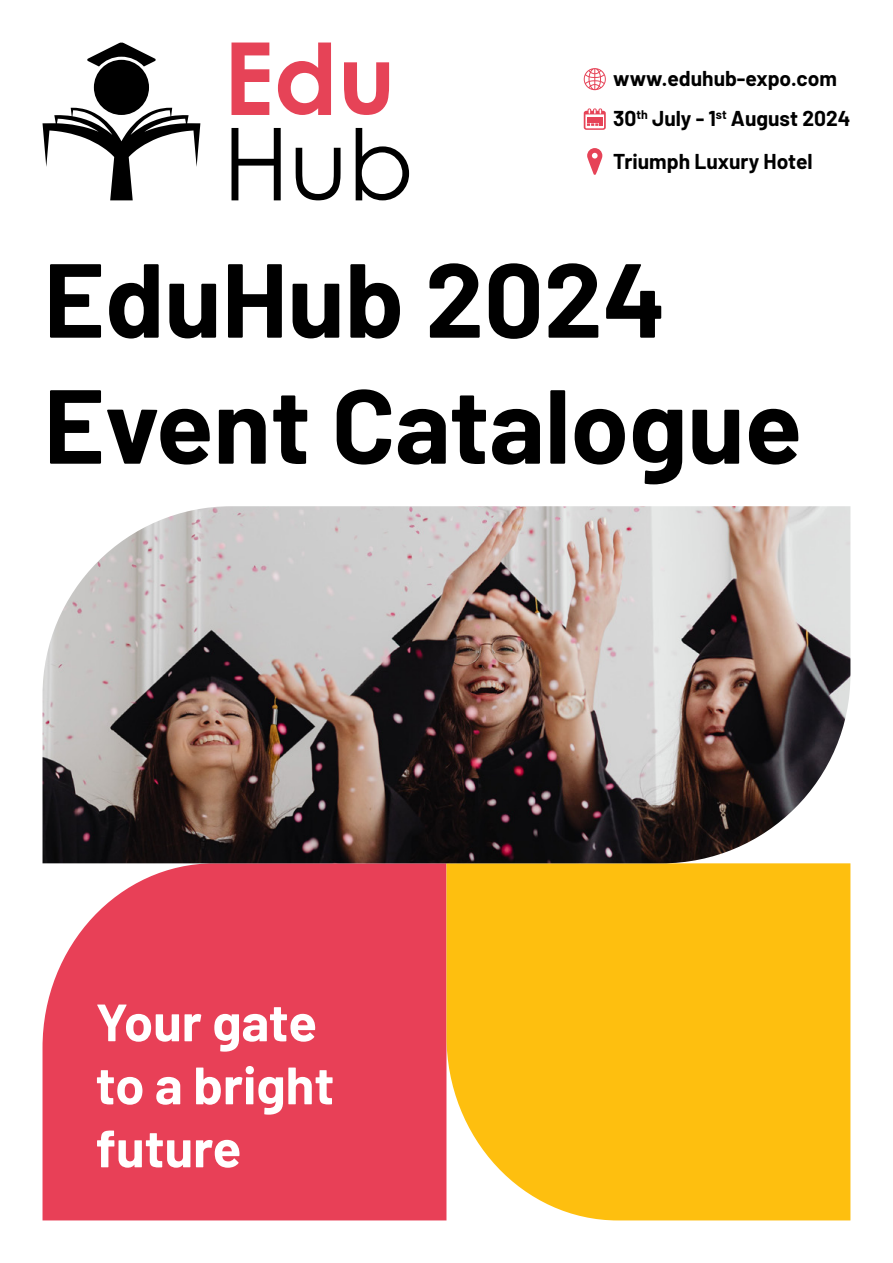
<style>
.page{position:relative;width:893px;height:1263px;background:#fff}
.page>*{position:absolute;margin:0;border:0;box-sizing:border-box;transform-origin:0 0}
.t1{font:700 105px/126px "Barlow";color:#000}
.t2{font:700 52.5px/63px "Barlow";color:#fff}
.t3{font:700 21px "Barlow";color:#000}
.t4{font:700 12.3px "Barlow";color:#000}
</style>
<div class="page">
<svg style="left:587px;top:148px;width:15px;height:27px"></svg>
<svg style="left:584px;top:108px;width:22px;height:22px"></svg>
<svg style="left:584px;top:68px;width:22px;height:22px"></svg>
<svg style="left:231px;top:43px;width:38px;height:72px"></svg>
<svg style="left:278px;top:43px;width:53px;height:72px"></svg>
<svg style="left:344px;top:62px;width:45px;height:53px"></svg>
<svg style="left:231px;top:128px;width:50px;height:72px"></svg>
<svg style="left:296px;top:148px;width:45px;height:52px"></svg>
<svg style="left:356px;top:128px;width:53px;height:72px"></svg>
<svg style="left:87px;top:42px;width:69px;height:25px"></svg>
<div style="left:94px;top:60px;width:55px;height:55px;background:#000;border-radius:50%"></div>
<svg style="left:43px;top:108px;width:157px;height:92px"></svg>
<div style="left:43px;top:863px;width:403px;height:357px;background:#e84057"></div>
<div style="left:446px;top:863px;width:404px;height:357px;background:#febf0f"></div>
<img style="left:43px;top:506px;width:807px;height:357px">
<p class="t3" style="left:613px;top:63px;width:225px">www.eduhub-expo.com</p>
<p class="t4" style="left:637px;top:106px;width:13px">th</p>
<p class="t4" style="left:716px;top:106px;width:12px">st</p>
<p class="t3" style="left:613px;top:103px;width:25px">30</p>
<p class="t3" style="left:731px;top:103px;width:121px">August 2024</p>
<p class="t3" style="left:652px;top:103px;width:65px">July 1-</p>
<p class="t3" style="left:613px;top:146px;width:201px">Triumph Luxury Hotel</p>
<h1 class="t1" style="left:44px;top:229px;width:760px">EduHub 2024<br>Event Catalogue</h1>
<h2 class="t2" style="left:96px;top:987px;width:240px">Your gate to a bright future</h2>
</div>
